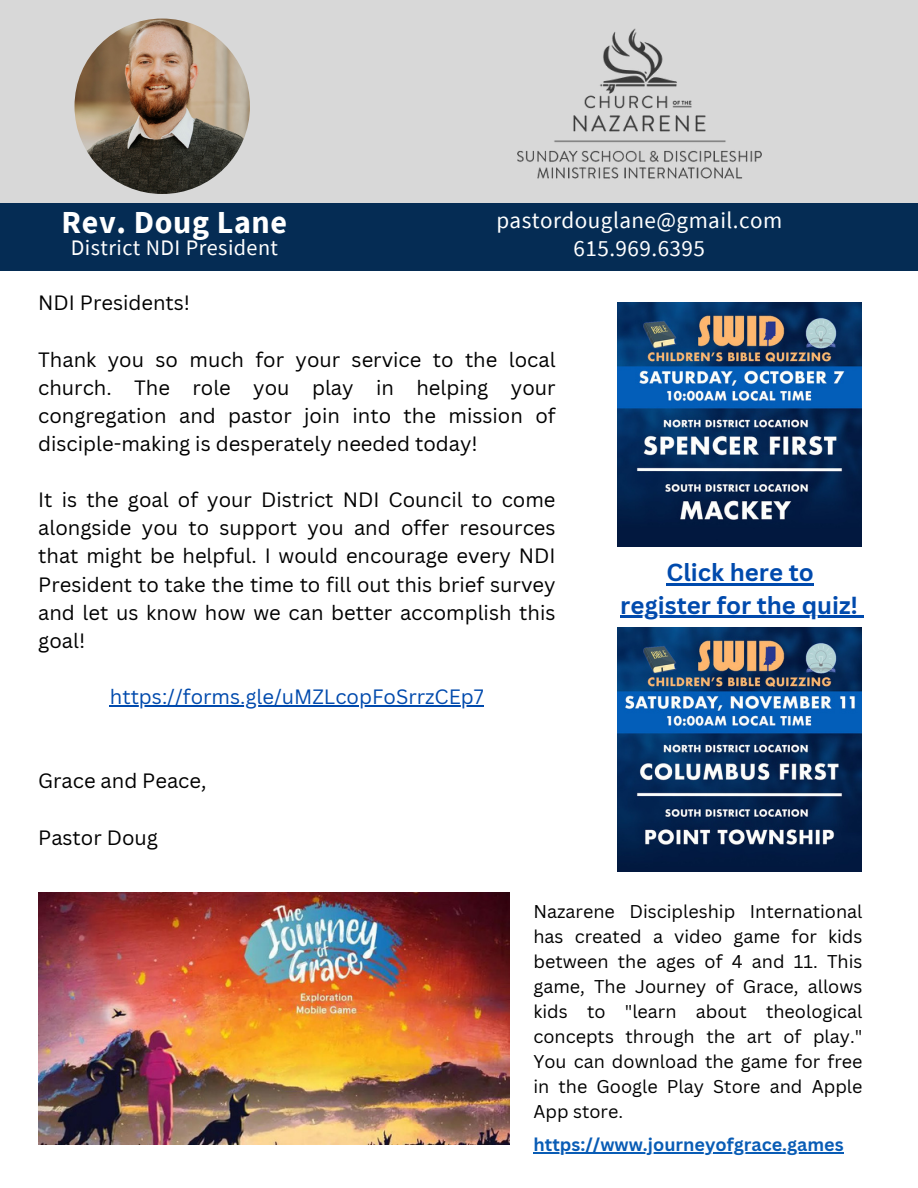
<style>
.page{position:relative;width:918px;height:1188px;background:#fff}
.page>*{position:absolute;margin:0;border:0;box-sizing:border-box;transform-origin:0 0}
.t1{font:700 32.1px "Source Sans Pro";letter-spacing:.02em;color:#fff}
.t2{font:700 24px "Canva Sans";color:#004aad}
.t3{font:23.1px "Source Sans Pro";letter-spacing:.02em;color:#fff}
.t4{font:22.2px "Source Sans Pro";letter-spacing:.02em;color:#fff}
.t5{font:20.25px/28.2px "Canva Sans";color:#000;text-align:justify}
.t6{font:20.25px "Canva Sans";color:#004aad}
.t7{font:18px/25px "Canva Sans";color:#000;text-align:justify}
.t8{font:700 18px "Canva Sans";color:#095cb5}
</style>
<div class="page">
<div style="left:0;top:0;width:918px;height:262px;background:#d8d8d8"></div>
<img style="left:75px;top:19px;width:175px;height:175px;border-radius:50%">
<div style="left:0;top:203px;width:918px;height:68px;background:#052c54"></div>
<img style="left:517px;top:28px;width:245px;height:151px">
<img style="left:618px;top:303px;width:244px;height:244px">
<img style="left:618px;top:627px;width:244px;height:244px">
<img style="left:38px;top:893px;width:472px;height:252px">
<hr style="left:110px;top:705px;width:374px;height:1px;background:#004aad">
<hr style="left:533px;top:1152px;width:311px;height:1px;background:#095cb5">
<hr style="left:667px;top:583px;width:147px;height:2px;background:#004aad">
<hr style="left:620px;top:616px;width:238px;height:2px;background:#004aad">
<svg style="left:858px;top:616px;width:6px;height:2px"></svg>
<p class="t1" style="left:62px;top:202px;width:227px">Rev. Doug Lane</p>
<p class="t4" style="left:71px;top:233px;width:209px">District NDI President</p>
<p class="t5" style="left:38px;top:288px;width:153px">NDI Presidents!</p>
<p class="t3" style="left:496px;top:206px;width:287px">pastordouglane@gmail.com</p>
<p class="t3" style="left:574px;top:233px;width:133px">615.969.6395</p>
<p class="t5" style="left:38px;top:345px;width:519px">Thank you so much for your service to the local church. The role you play in helping your congregation and pastor join into the mission of disciple-making is desperately needed today!</p>
<p class="t5" style="left:38px;top:485px;width:519px">It is the goal of your District NDI Council to come alongside you to support you and offer resources that might be helpful. I would encourage every NDI President to take the time to fill out this brief survey and let us know how we can better accomplish this goal!</p>
<p class="t6" style="left:110px;top:682px;width:376px">https://forms.gle/uMZLcopFoSrrzCEp7</p>
<p class="t5" style="left:38px;top:767px;width:170px">Grace and Peace,</p>
<p class="t5" style="left:38px;top:823px;width:121px">Pastor Doug</p>
<p class="t2" style="left:667px;top:555px;width:149px">Click here to</p>
<p class="t2" style="left:620px;top:588px;width:239px">register for the quiz!</p>
<p class="t7" style="left:533px;top:898px;width:331px">Nazarene Discipleship International has created a video game for kids between the ages of 4 and 11. This game, The Journey of Grace, allows kids to "learn about theological concepts through the art of play." You can download the game for free in the Google Play Store and Apple App store.</p>
<p class="t8" style="left:533px;top:1132px;width:312px">https://www.journeyofgrace.games</p>
</div>
